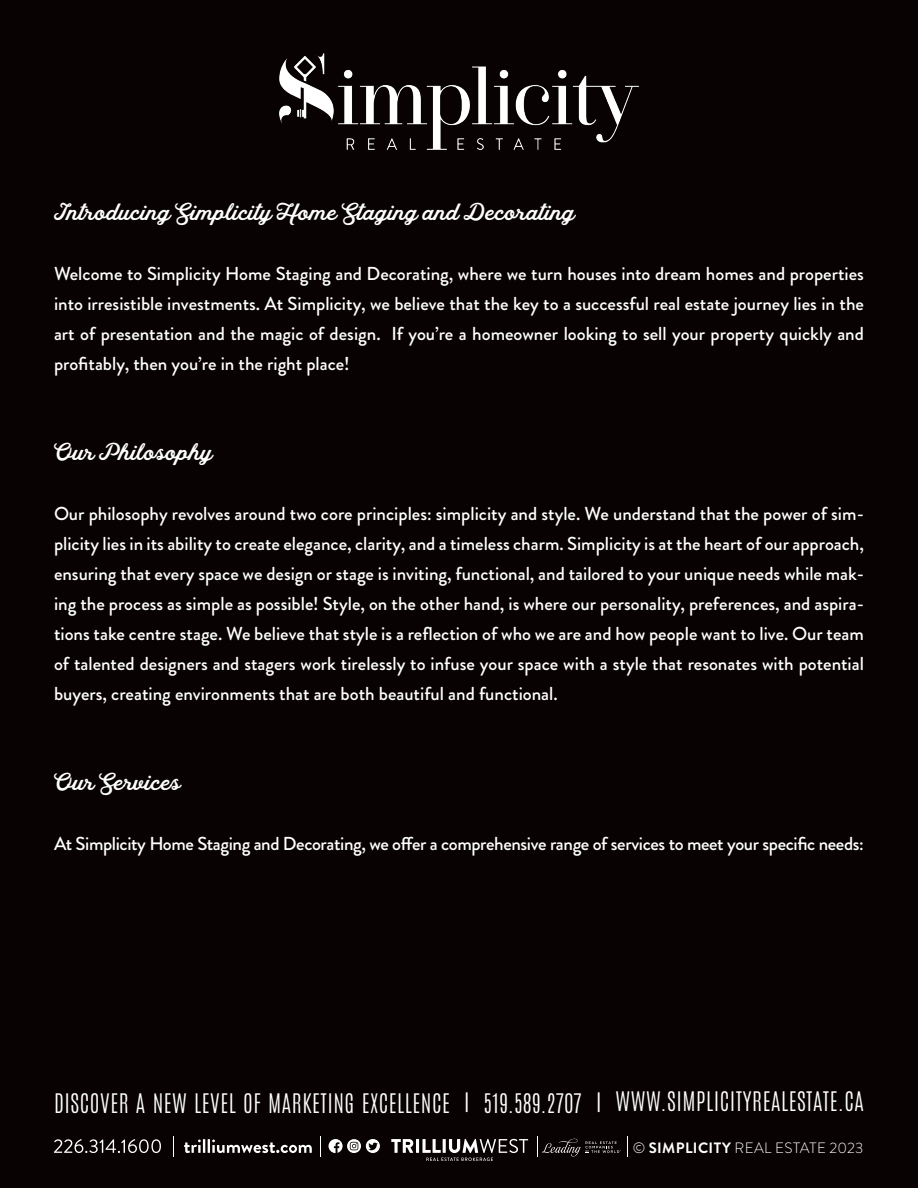
<style>
.page{position:relative;width:918px;height:1188px;background:#080302}
.page>*{position:absolute;margin:0;border:0;box-sizing:border-box;transform-origin:0 0}
.t1{font:300 22.5px "Antonio";letter-spacing:.025em;color:#fff}
.t2{font:22.5px "Hanley Pro Script";color:#fff}
.t3{font:500 18.75px/30px "Brandon Grotesque";letter-spacing:-.005em;color:#fff;text-align:justify}
.t4{font:300 15px "Brandon Grotesque";letter-spacing:.025em;color:#fff}
.s1{font-weight:700}
</style>
<div class="page">
<svg style="left:329px;top:1139px;width:51px;height:14px"></svg>
<svg style="left:320px;top:1136px;width:1px;height:21px"></svg>
<svg style="left:627px;top:1136px;width:1px;height:21px"></svg>
<svg style="left:173px;top:1136px;width:1px;height:21px"></svg>
<svg style="left:54px;top:1139px;width:107px;height:14px"></svg>
<svg style="left:184px;top:1139px;width:128px;height:14px"></svg>
<svg style="left:391px;top:1139px;width:22px;height:14px"></svg>
<hr style="left:416px;top:1139px;width:3px;height:14px;background:#fff">
<svg style="left:422px;top:1139px;width:106px;height:22px"></svg>
<svg style="left:537px;top:1136px;width:84px;height:21px"></svg>
<img style="left:279px;top:53px;width:360px;height:97px">
<p class="t2" style="left:54px;top:194px;width:523px">Introducing Simplicity Home Staging and Decorating</p>
<p class="t3" style="left:54px;top:259px;width:812px">Welcome to Simplicity Home Staging and Decorating, where we turn houses into dream homes and properties into irresistible investments. At Simplicity, we believe that the key to a successful real estate journey lies in the art of presentation and the magic of design. If you’re a homeowner looking to sell your property quickly and profitably, then you’re in the right place!</p>
<p class="t2" style="left:54px;top:434px;width:160px">Our Philosophy</p>
<p class="t3" style="left:54px;top:499px;width:812px">Our philosophy revolves around two core principles: simplicity and style. We understand that the power of sim&shy;plicity lies in its ability to create elegance, clarity, and a timeless charm. Simplicity is at the heart of our approach, ensuring that every space we design or stage is inviting, functional, and tailored to your unique needs while mak&shy;ing the process as simple as possible! Style, on the other hand, is where our personality, preferences, and aspira&shy;tions take centre stage. We believe that style is a reflection of who we are and how people want to live. Our team of talented designers and stagers work tirelessly to infuse your space with a style that resonates with potential buyers, creating environments that are both beautiful and functional.</p>
<p class="t2" style="left:54px;top:764px;width:128px">Our Services</p>
<p class="t3" style="left:54px;top:829px;width:811px">At Simplicity Home Staging and Decorating, we offer a comprehensive range of services to meet your specific needs:</p>
<p class="t1" style="left:54px;top:1087px;width:811px">DISCOVER A NEW LEVEL OF MARKETING EXCELLENCE | 519.589.2707 | WWW.SIMPLICITYREALESTATE.CA</p>
<p class="t4" style="left:633px;top:1138px;width:232px">© <span class="s1">SIMPLICITY</span> REAL ESTATE 2023</p>
</div>
